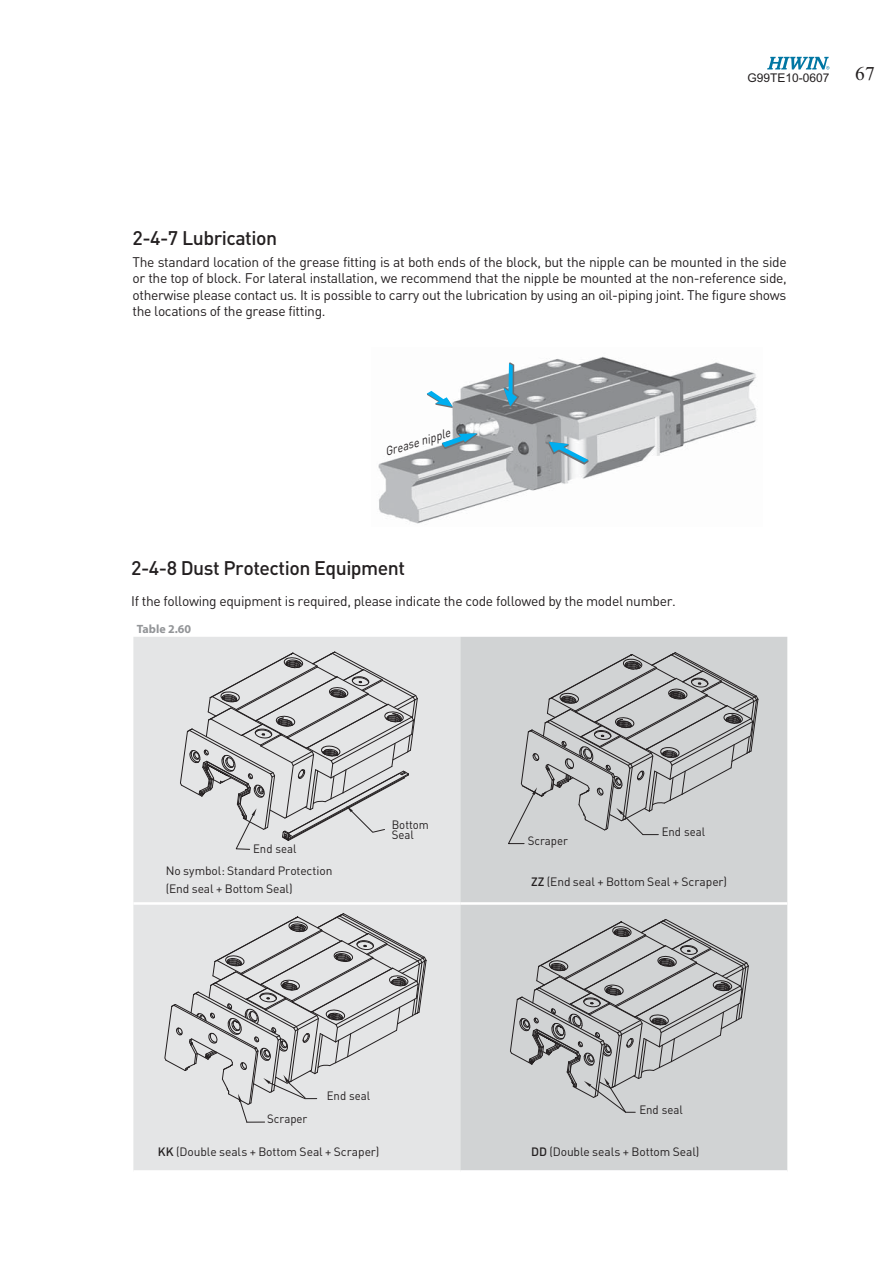
<style>
.page{position:relative;width:893px;height:1263px;background:#fff}
.page>*{position:absolute;margin:0;border:0;box-sizing:border-box;transform-origin:0 0}
.t1{font:500 19.5px "DIN";letter-spacing:-.025em;color:#231f20}
.t2{font:19.5px "Times New Roman";color:#231f20}
.t3{font:13.8px/16.5px "DIN";letter-spacing:-.025em;color:#231f20;text-align:justify}
.t4{font:italic 12.45px "DIN";color:#231f20;scale:.89 1}
.t5{font:12px/17.9px "DIN";letter-spacing:-.005em;color:#231f20}
.t6{font:12px/10.2px "DIN";letter-spacing:-.005em;color:#231f20;scale:.95 1}
.t7{font:12px "Arial";color:#231f20}
.t8{font:700 12px "Myriad";color:#939598}
.s1{font-weight:500}
</style>
<div class="page">
<div style="left:133px;top:637px;width:327px;height:533px;background:#e4e5e6"></div>
<div style="left:460px;top:637px;width:327px;height:533px;background:#d1d3d4"></div>
<hr style="left:133px;top:902px;width:327px;height:3px;background:#fff">
<hr style="left:460px;top:902px;width:327px;height:3px;background:#fff">
<svg style="left:165px;top:913px;width:262px;height:210px;background:#cfcfd0"></svg>
<svg style="left:510px;top:919px;width:239px;height:194px;background:#bdbebf"></svg>
<svg style="left:180px;top:651px;width:238px;height:199px;background:#cececf"></svg>
<svg style="left:508px;top:652px;width:250px;height:192px;background:#c0c1c2"></svg>
<div style="left:253px;top:844px;width:61px;height:17px;background:#e4e5e6"></div>
<img style="left:378px;top:356px;width:379px;height:168px">
<svg style="left:548px;top:442px;width:40px;height:23px"></svg>
<svg style="left:503px;top:362px;width:16px;height:45px"></svg>
<svg style="left:442px;top:433px;width:35px;height:16px"></svg>
<svg style="left:427px;top:391px;width:26px;height:17px"></svg>
<svg style="left:767px;top:57px;width:62px;height:13px"></svg>
<p class="t7" style="left:747px;top:71px;width:84px">G99TE10-0607</p>
<h1 class="t2" style="left:855px;top:62px;width:21px">67</h1>
<h1 class="t1" style="left:133px;top:231px;width:146px">2-4-7 Lubrication</h1>
<p class="t3" style="left:133px;top:255px;width:656px">The standard location of the grease fitting is at both ends of the block, but the nipple can be mounted in the side or the top of block. For lateral installation, we recommend that the nipple be mounted at the non-reference side, otherwise please contact us. It is possible to carry out the lubrication by using an oil-piping joint. The figure shows the locations of the grease fitting.</p>
<p class="t4" style="left:384px;top:448px;width:77px;rotate:-17deg">Grease nipple</p>
<h1 class="t1" style="left:131px;top:561px;width:275px">2-4-8 Dust Protection Equipment</h1>
<p class="t3" style="left:131px;top:594px;width:546px">If the following equipment is required, please indicate the code followed by the model number.</p>
<p class="t8" style="left:137px;top:625px;width:56px">Table 2.60</p>
<p class="t6" style="left:253px;top:845px;width:47px">End seal</p>
<p class="t5" style="left:166px;top:864px;width:168px">No symbol: Standard Protection (End seal + Bottom Seal)</p>
<p class="t6" style="left:392px;top:821px;width:41px">Bottom<br>Seal</p>
<p class="t6" style="left:662px;top:828px;width:47px">End seal</p>
<p class="t6" style="left:528px;top:837px;width:44px">Scraper</p>
<p class="t5" style="left:531px;top:874px;width:197px"><span class="s1">ZZ</span> (End seal + Bottom Seal + Scraper)</p>
<p class="t6" style="left:267px;top:1115px;width:44px">Scraper</p>
<p class="t6" style="left:327px;top:1092px;width:47px">End seal</p>
<p class="t6" style="left:639px;top:1106px;width:47px">End seal</p>
<p class="t5" style="left:158px;top:1144px;width:223px"><span class="s1">KK</span> (Double seals + Bottom Seal + Scraper)</p>
<p class="t5" style="left:531px;top:1144px;width:170px"><span class="s1">DD</span> (Double seals + Bottom Seal)</p>
</div>
